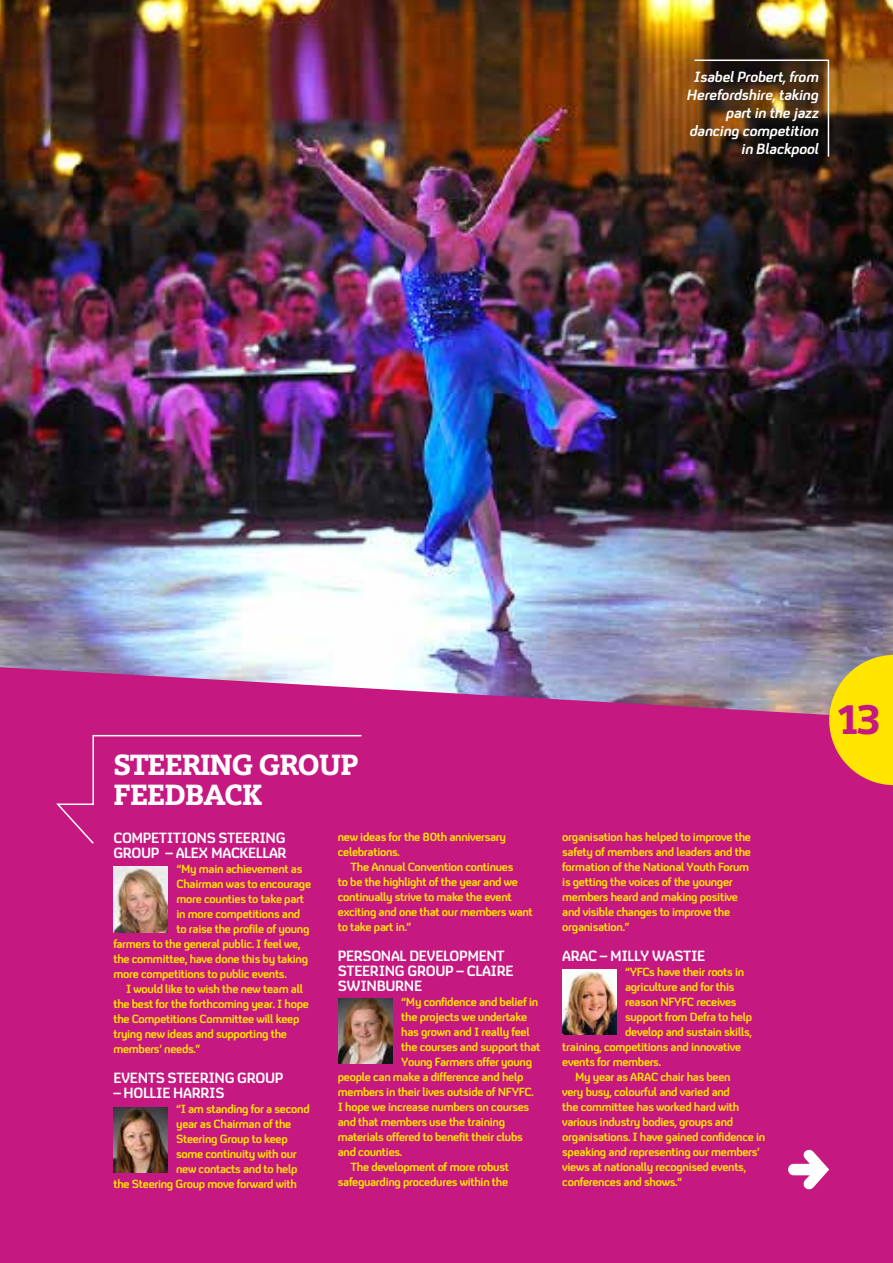
<style>
.page{position:relative;width:893px;height:1263px;background:#c61881}
.page>*{position:absolute;margin:0;border:0;box-sizing:border-box;transform-origin:0 0}
.t1{font:900 41.4px "Siemens Slab";color:#c61881}
.t2{font:900 29.4px/29.4px "Siemens Slab";letter-spacing:-.04em;color:#fff}
.t3{font:700 15px/15px "C4 Text";letter-spacing:-.025em;color:#fff}
.t4{font:italic 700 15px/18px "C4 Text";letter-spacing:-.01em;color:#fff;text-align:right}
.t5{font:700 12px/15px "C4 Text";letter-spacing:-.025em;color:#ffe500}
</style>
<div class="page">
<img style="left:0;top:0;width:893px;height:715px">
<svg style="left:56px;top:734px;width:306px;height:110px"></svg>
<svg style="left:788px;top:1150px;width:41px;height:39px"></svg>
<svg style="left:829px;top:655px;width:64px;height:130px;background:#ebc320"></svg>
<img style="left:114px;top:867px;width:54px;height:65px">
<img style="left:339px;top:998px;width:54px;height:65px">
<img style="left:113px;top:1108px;width:55px;height:65px">
<svg style="left:693px;top:59px;width:137px;height:99px;background:#442d17"></svg>
<img style="left:562px;top:969px;width:55px;height:65px">
<p class="t4" style="left:687px;top:68px;width:133px">Isabel Probert, from<br>Herefordshire, taking part in the jazz dancing competition in Blackpool</p>
<h2 class="t2" style="left:113px;top:750px;width:247px">STEERING GROUP<br>FEEDBACK</h2>
<p class="t3" style="left:113px;top:830px;width:175px">COMPETITIONS STEERING<br>GROUP – ALEX MACKELLAR</p>
<p class="t5" style="left:176px;top:861px;width:127px">“My main achievement as</p>
<p class="t5" style="left:176px;top:876px;width:136px">Chairman was to encourage</p>
<p class="t5" style="left:176px;top:891px;width:129px">more counties to take part</p>
<p class="t5" style="left:176px;top:906px;width:125px">in more competitions and</p>
<p class="t5" style="left:176px;top:921px;width:134px">to raise the profile of young</p>
<p class="t5" style="left:113px;top:936px;width:189px">farmers to the general public. I feel we,</p>
<p class="t5" style="left:113px;top:951px;width:196px">the committee, have done this by taking</p>
<p class="t5" style="left:113px;top:966px;width:175px">more competitions to public events.</p>
<p class="t5" style="left:126px;top:981px;width:178px">I would like to wish the new team all</p>
<p class="t5" style="left:113px;top:996px;width:197px">the best for the forthcoming year. I hope</p>
<p class="t5" style="left:113px;top:1011px;width:188px">the Competitions Committee will keep</p>
<p class="t5" style="left:113px;top:1026px;width:175px">trying new ideas and supporting the</p>
<p class="t5" style="left:113px;top:1041px;width:89px">members’ needs.”</p>
<p class="t3" style="left:113px;top:1070px;width:172px">EVENTS STEERING GROUP</p>
<p class="t3" style="left:113px;top:1085px;width:113px">– HOLLIE HARRIS</p>
<p class="t5" style="left:176px;top:1101px;width:135px">“I am standing for a second</p>
<p class="t5" style="left:176px;top:1116px;width:117px">year as Chairman of the</p>
<p class="t5" style="left:176px;top:1131px;width:113px">Steering Group to keep</p>
<p class="t5" style="left:176px;top:1146px;width:122px">some continuity with our</p>
<p class="t5" style="left:176px;top:1161px;width:123px">new contacts and to help</p>
<p class="t5" style="left:113px;top:1176px;width:185px">the Steering Group move forward with</p>
<p class="t5" style="left:338px;top:829px;width:170px">new ideas for the 80th anniversary celebrations.</p>
<p class="t5" style="left:338px;top:859px;width:197px;text-indent:13px">The Annual Convention continues<br>to be the highlight of the year and we continually strive to make the event exciting and one that our members want to take part in.”</p>
<p class="t3" style="left:338px;top:948px;width:177px">PERSONAL DEVELOPMENT<br>STEERING GROUP – CLAIRE<br>SWINBURNE</p>
<p class="t5" style="left:401px;top:994px;width:139px">“My confidence and belief in</p>
<p class="t5" style="left:401px;top:1009px;width:127px">the projects we undertake</p>
<p class="t5" style="left:401px;top:1024px;width:130px">has grown and I really feel</p>
<p class="t5" style="left:401px;top:1039px;width:141px">the courses and support that</p>
<p class="t5" style="left:401px;top:1054px;width:132px">Young Farmers offer young</p>
<p class="t5" style="left:338px;top:1069px;width:187px">people can make a difference and help</p>
<p class="t5" style="left:338px;top:1084px;width:197px">members in their lives outside of NFYFC.</p>
<p class="t5" style="left:338px;top:1099px;width:193px">I hope we increase numbers on courses</p>
<p class="t5" style="left:338px;top:1114px;width:169px">and that members use the training</p>
<p class="t5" style="left:338px;top:1129px;width:186px">materials offered to benefit their clubs</p>
<p class="t5" style="left:338px;top:1144px;width:66px">and counties.</p>
<p class="t5" style="left:351px;top:1159px;width:160px">The development of more robust</p>
<p class="t5" style="left:338px;top:1174px;width:172px">safeguarding procedures within the</p>
<p class="t5" style="left:562px;top:829px;width:190px">organisation has helped to improve the safety of members and leaders and the formation of the National Youth Forum is getting the voices of the younger members heard and making positive and visible changes to improve the organisation.”</p>
<p class="t3" style="left:562px;top:948px;width:145px">ARAC – MILLY WASTIE</p>
<p class="t5" style="left:625px;top:964px;width:121px">“YFCs have their roots in</p>
<p class="t5" style="left:625px;top:979px;width:111px">agriculture and for this</p>
<p class="t5" style="left:625px;top:994px;width:113px">reason NFYFC receives</p>
<p class="t5" style="left:625px;top:1009px;width:129px">support from Defra to help</p>
<p class="t5" style="left:625px;top:1024px;width:128px">develop and sustain skills,</p>
<p class="t5" style="left:562px;top:1039px;width:181px">training, competitions and innovative</p>
<p class="t5" style="left:562px;top:1054px;width:100px">events for members.</p>
<p class="t5" style="left:575px;top:1069px;width:157px">My year as ARAC chair has been</p>
<p class="t5" style="left:562px;top:1084px;width:169px">very busy, colourful and varied and</p>
<p class="t5" style="left:562px;top:1099px;width:178px">the committee has worked hard with</p>
<p class="t5" style="left:562px;top:1114px;width:172px">various industry bodies, groups and</p>
<p class="t5" style="left:562px;top:1129px;width:205px">organisations. I have gained confidence in</p>
<p class="t5" style="left:562px;top:1144px;width:199px">speaking and representing our members’</p>
<p class="t5" style="left:562px;top:1159px;width:185px">views at nationally recognised events,</p>
<p class="t5" style="left:562px;top:1174px;width:121px">conferences and shows.“</p>
<h1 class="t1" style="left:836px;top:693px;width:48px">13</h1>
</div>
